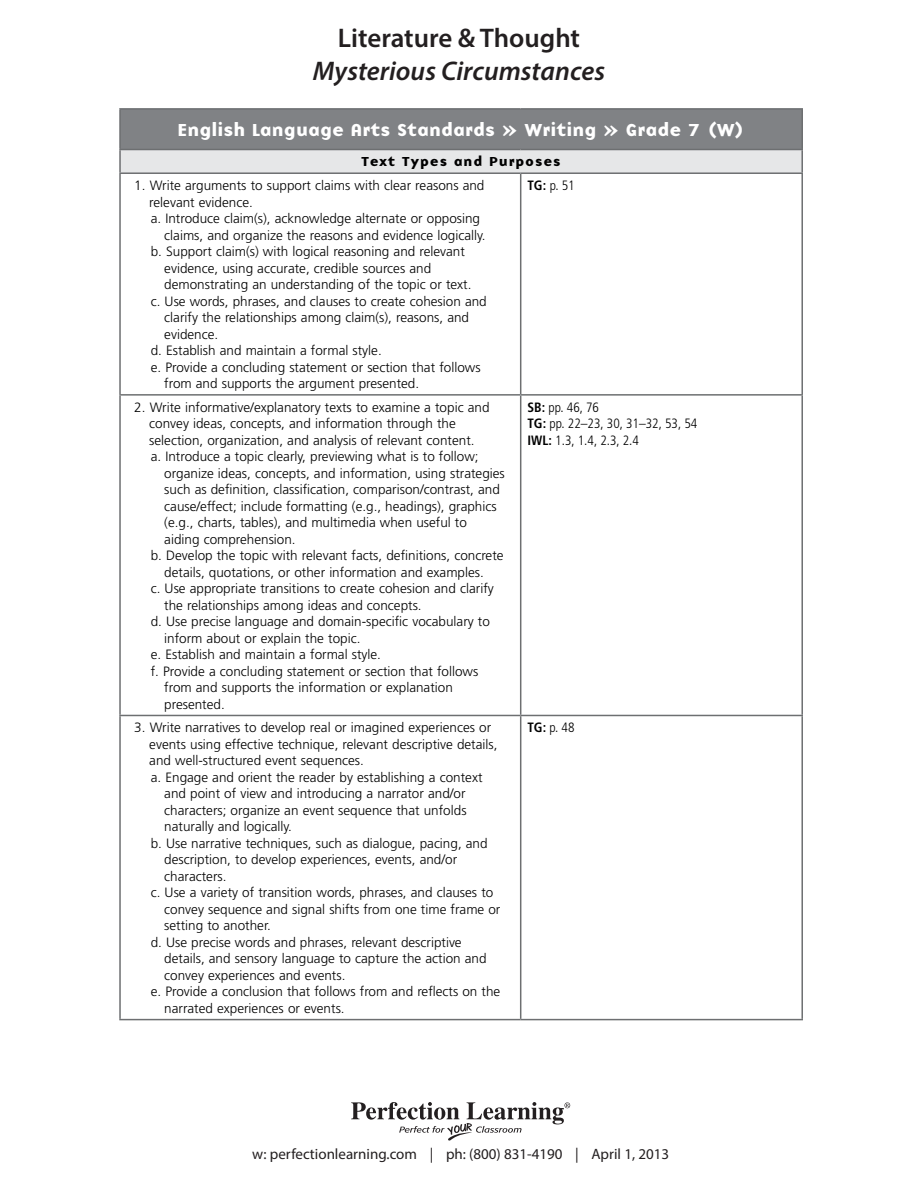
<style>
.page{position:relative;width:918px;height:1188px;background:#fff}
.page>*{position:absolute;margin:0;border:0;box-sizing:border-box;transform-origin:0 0}
.t1{font:italic 600 27px "Myriad Pro";color:#231f20}
.t2{font:600 27px "Myriad Pro";color:#231f20}
.t3{font:18px "Base Nine B";color:#fff}
.t4{font:15px "Myriad Pro";color:#231f20}
.t5{font:300 13.5px "Frutiger";color:#000}
.t6{font:300 condensed 13.5px/16.5px "Frutiger";color:#000}
.t7{font:13.5px "Base Nine B";letter-spacing:.06em;color:#000}
.s1{font-weight:700}
</style>
<div class="page">
<div style="left:120px;top:109px;width:682px;height:41px;background:#808285"></div>
<div style="left:120px;top:150px;width:682px;height:23px;background:#e6e7e8"></div>
<hr style="left:801px;top:110px;width:2px;height:39px;background:#6d6f71">
<hr style="left:801px;top:150px;width:2px;height:22px;background:#6d6f71">
<hr style="left:119px;top:174px;width:2px;height:220px;background:#6d6f71">
<hr style="left:521px;top:172px;width:282px;height:2px;background:#6d6f71">
<hr style="left:520px;top:174px;width:1px;height:220px;background:#6d6f71">
<hr style="left:801px;top:174px;width:2px;height:220px;background:#6d6f71">
<hr style="left:119px;top:394px;width:402px;height:2px;background:#6d6f71">
<hr style="left:119px;top:396px;width:2px;height:319px;background:#6d6f71">
<hr style="left:521px;top:394px;width:282px;height:2px;background:#6d6f71">
<hr style="left:520px;top:396px;width:1px;height:319px;background:#6d6f71">
<hr style="left:801px;top:396px;width:2px;height:319px;background:#6d6f71">
<hr style="left:119px;top:715px;width:402px;height:1px;background:#6d6f71">
<hr style="left:119px;top:716px;width:2px;height:303px;background:#6d6f71">
<hr style="left:521px;top:715px;width:282px;height:1px;background:#6d6f71">
<hr style="left:520px;top:716px;width:1px;height:303px;background:#6d6f71">
<hr style="left:801px;top:716px;width:2px;height:303px;background:#6d6f71">
<hr style="left:521px;top:1019px;width:282px;height:1px;background:#6d6f71">
<hr style="left:119px;top:108px;width:402px;height:2px;background:#6d6f71">
<hr style="left:119px;top:110px;width:2px;height:39px;background:#6d6f71">
<hr style="left:521px;top:108px;width:282px;height:2px;background:#6d6f71">
<hr style="left:119px;top:149px;width:402px;height:1px;background:#6d6f71">
<hr style="left:119px;top:150px;width:2px;height:22px;background:#6d6f71">
<hr style="left:521px;top:149px;width:282px;height:1px;background:#6d6f71">
<hr style="left:119px;top:172px;width:402px;height:2px;background:#6d6f71">
<hr style="left:119px;top:1019px;width:402px;height:1px;background:#6d6f71">
<svg style="left:351px;top:1102px;width:219px;height:39px"></svg>
<p class="t2" style="left:338px;top:21px;width:244px">Literature &amp; Thought</p>
<p class="t1" style="left:313px;top:53px;width:294px">Mysterious Circumstances</p>
<p class="t3" style="left:177px;top:116px;width:569px">English Language Arts Standards » Writing » Grade 7 (W)</p>
<p class="t7" style="left:362px;top:151px;width:201px">Text Types and Purposes</p>
<p class="t5" style="left:134px;top:178px;width:352px">1. Write arguments to support claims with clear reasons and</p>
<p class="t5" style="left:149px;top:194px;width:105px">relevant evidence.</p>
<p class="t5" style="left:151px;top:211px;width:331px">a. Introduce claim(s), acknowledge alternate or opposing</p>
<p class="t5" style="left:164px;top:227px;width:323px">claims, and organize the reasons and evidence logically.</p>
<p class="t5" style="left:151px;top:244px;width:316px">b. Support claim(s) with logical reasoning and relevant</p>
<p class="t5" style="left:164px;top:260px;width:268px">evidence, using accurate, credible sources and</p>
<p class="t5" style="left:164px;top:277px;width:309px">demonstrating an understanding of the topic or text.</p>
<p class="t5" style="left:151px;top:293px;width:338px">c. Use words, phrases, and clauses to create cohesion and</p>
<p class="t5" style="left:164px;top:310px;width:306px">clarify the relationships among claim(s), reasons, and</p>
<p class="t5" style="left:164px;top:326px;width:55px">evidence.</p>
<p class="t5" style="left:151px;top:343px;width:233px">d. Establish and maintain a formal style.</p>
<p class="t5" style="left:151px;top:359px;width:331px">e. Provide a concluding statement or section that follows</p>
<p class="t5" style="left:164px;top:376px;width:256px">from and supports the argument presented.</p>
<p class="t6" style="left:527px;top:177px;width:49px"><span class="s1">TG:</span> p. 51</p>
<p class="t5" style="left:134px;top:399px;width:357px">2. Write informative/explanatory texts to examine a topic and</p>
<p class="t5" style="left:149px;top:416px;width:308px">convey ideas, concepts, and information through the</p>
<p class="t5" style="left:149px;top:432px;width:327px">selection, organization, and analysis of relevant content.</p>
<p class="t5" style="left:151px;top:449px;width:329px">a. Introduce a topic clearly, previewing what is to follow;</p>
<p class="t5" style="left:164px;top:465px;width:342px">organize ideas, concepts, and information, using strategies</p>
<p class="t5" style="left:164px;top:482px;width:337px">such as definition, classification, comparison/contrast, and</p>
<p class="t5" style="left:164px;top:498px;width:334px">cause/effect; include formatting (e.g., headings), graphics</p>
<p class="t5" style="left:164px;top:515px;width:304px">(e.g., charts, tables), and multimedia when useful to</p>
<p class="t5" style="left:164px;top:531px;width:133px">aiding comprehension.</p>
<p class="t5" style="left:151px;top:548px;width:354px">b. Develop the topic with relevant facts, definitions, concrete</p>
<p class="t5" style="left:164px;top:564px;width:321px">details, quotations, or other information and examples.</p>
<p class="t5" style="left:151px;top:581px;width:345px">c. Use appropriate transitions to create cohesion and clarify</p>
<p class="t5" style="left:164px;top:597px;width:259px">the relationships among ideas and concepts.</p>
<p class="t5" style="left:151px;top:614px;width:341px">d. Use precise language and domain-specific vocabulary to</p>
<p class="t5" style="left:164px;top:630px;width:198px">inform about or explain the topic.</p>
<p class="t5" style="left:151px;top:647px;width:232px">e. Establish and maintain a formal style.</p>
<p class="t5" style="left:151px;top:663px;width:329px">f. Provide a concluding statement or section that follows</p>
<p class="t5" style="left:164px;top:680px;width:290px">from and supports the information or explanation</p>
<p class="t5" style="left:164px;top:696px;width:62px">presented.</p>
<p class="t5" style="left:134px;top:720px;width:358px">3. Write narratives to develop real or imagined experiences or</p>
<p class="t5" style="left:149px;top:736px;width:350px">events using effective technique, relevant descriptive details,</p>
<p class="t5" style="left:149px;top:753px;width:216px">and well-structured event sequences.</p>
<p class="t5" style="left:151px;top:769px;width:333px">a. Engage and orient the reader by establishing a context</p>
<p class="t5" style="left:164px;top:786px;width:303px">and point of view and introducing a narrator and/or</p>
<p class="t5" style="left:164px;top:802px;width:304px">characters; organize an event sequence that unfolds</p>
<p class="t5" style="left:164px;top:819px;width:129px">naturally and logically.</p>
<p class="t5" style="left:151px;top:835px;width:338px">b. Use narrative techniques, such as dialogue, pacing, and</p>
<p class="t5" style="left:164px;top:852px;width:294px">description, to develop experiences, events, and/or</p>
<p class="t5" style="left:164px;top:868px;width:64px">characters.</p>
<p class="t5" style="left:151px;top:885px;width:344px">c. Use a variety of transition words, phrases, and clauses to</p>
<p class="t5" style="left:164px;top:901px;width:338px">convey sequence and signal shifts from one time frame or</p>
<p class="t5" style="left:164px;top:918px;width:108px">setting to another.</p>
<p class="t5" style="left:151px;top:934px;width:312px">d. Use precise words and phrases, relevant descriptive</p>
<p class="t5" style="left:164px;top:951px;width:324px">details, and sensory language to capture the action and</p>
<p class="t5" style="left:164px;top:967px;width:183px">convey experiences and events.</p>
<p class="t5" style="left:151px;top:984px;width:351px">e. Provide a conclusion that follows from and reflects on the</p>
<p class="t5" style="left:164px;top:1000px;width:182px">narrated experiences or events.</p>
<p class="t6" style="left:527px;top:399px;width:171px"><span class="s1">SB:</span> pp. 46, 76<br><span class="s1">TG:</span> pp. 22–23, 30, 31–32, 53, 54<br><span class="s1">IWL:</span> 1.3, 1.4, 2.3, 2.4</p>
<p class="t6" style="left:527px;top:719px;width:49px"><span class="s1">TG:</span> p. 48</p>
<p class="t4" style="left:252px;top:1144px;width:418px">w: perfectionlearning.com | ph: (800) 831-4190 | April 1, 2013</p>
</div>
